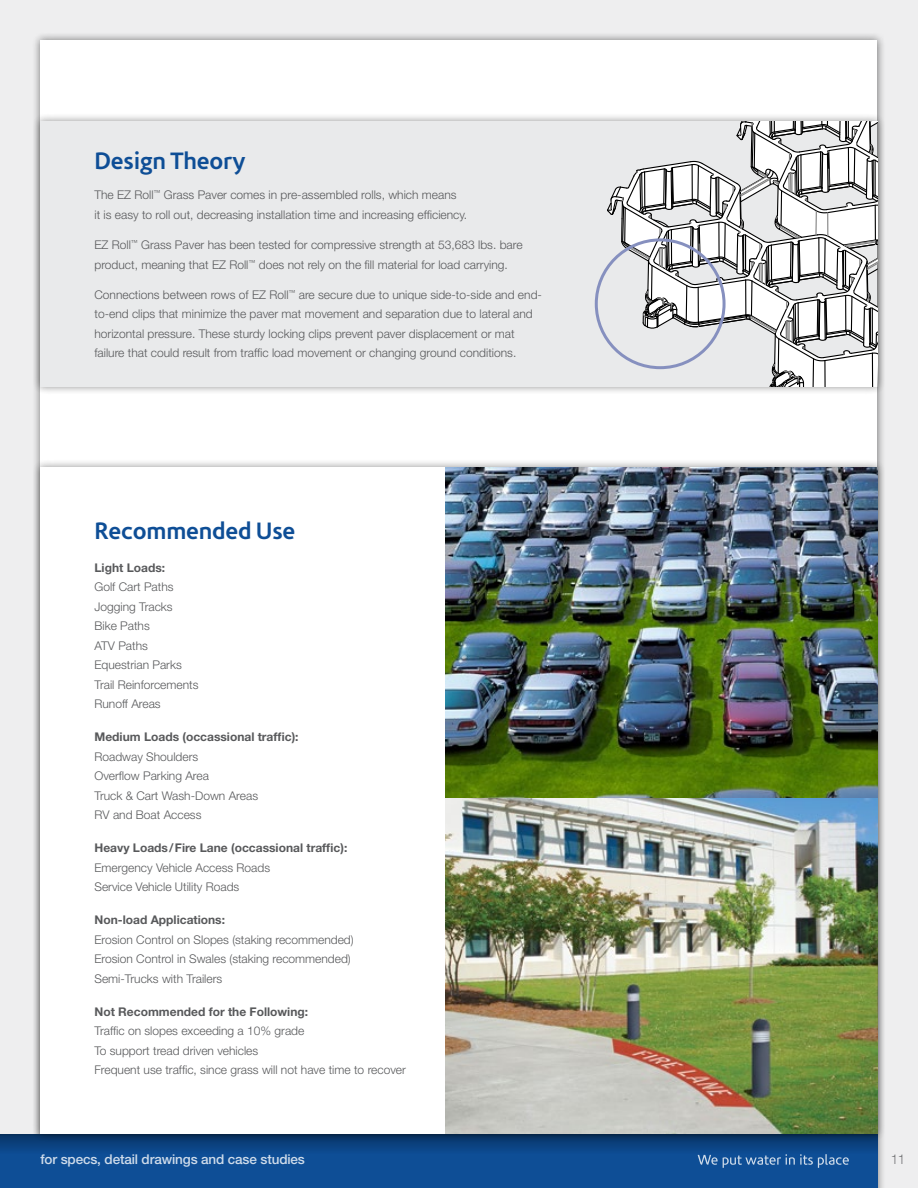
<style>
.page{position:relative;width:918px;height:1188px;background:#eeeeef}
.page>*{position:absolute;margin:0;border:0;box-sizing:border-box;transform-origin:0 0}
.t1{font:700 24px "Corisande";letter-spacing:-.01em;color:#0e4e96}
.t2{font:500 13.5px "Helvetica Neue LT";letter-spacing:-.01em;color:#fff}
.t3{font:300 13.5px "Helvetica Neue LT";color:#58595b}
.t4{font:300 12px/19.5px "Helvetica Neue LT";color:#58595b}
.t5{font:700 12px "Helvetica Neue LT";color:#58595b}
</style>
<div class="page">
<div style="left:40px;top:40px;width:838px;height:1148px;background:#fff"></div>
<div style="left:0;top:1134px;width:878px;height:54px;background:#0e4e96"></div>
<div style="left:0;top:1134px;width:878px;height:20px;background:#0c4485"></div>
<svg style="left:698px;top:1154px;width:151px;height:14px"></svg>
<div style="left:32px;top:459px;width:854px;height:683px;background:#000;opacity:.5"></div>
<div style="left:40px;top:468px;width:838px;height:666px;background:#fff"></div>
<img style="left:445px;top:468px;width:433px;height:330px">
<img style="left:445px;top:798px;width:433px;height:336px">
<div style="left:32px;top:113px;width:854px;height:282px;background:#000;opacity:.5"></div>
<div style="left:40px;top:122px;width:838px;height:265px;background:#e6e7e8"></div>
<svg style="left:606px;top:122px;width:274px;height:267px"></svg>
<div style="left:595px;top:238px;width:131px;height:131px;border:3px solid #8690bf;border-radius:50%"></div>
<h1 class="t1" style="left:94px;top:147px;width:152px">Design Theory</h1>
<p class="t4" style="left:94px;top:185px;width:374px">The EZ Roll<sup>™</sup> Grass Paver comes in pre-assembled rolls, which means<br>it is easy to roll out, decreasing installation time and increasing efficiency.</p>
<p class="t4" style="left:95px;top:235px;width:430px">EZ Roll<sup>™</sup> Grass Paver has been tested for compressive strength at 53,683 lbs. bare product, meaning that EZ Roll<sup>™</sup> does not rely on the fill material for load carrying.</p>
<p class="t4" style="left:95px;top:285px;width:449px">Connections between rows of EZ Roll<sup>™</sup> are secure due to unique side-to-side and end&shy;to-end clips that minimize the paver mat movement and separation due to lateral and horizontal pressure. These sturdy locking clips prevent paver displacement or mat failure that could result from traffic load movement or changing ground conditions.</p>
<h1 class="t1" style="left:94px;top:517px;width:203px">Recommended Use</h1>
<p class="t5" style="left:94px;top:560px;width:72px">Light Loads:</p>
<p class="t4" style="left:94px;top:577px;width:106px">Golf Cart Paths<br>Jogging Tracks<br>Bike Paths<br>ATV Paths<br>Equestrian Parks<br>Trail Reinforcements<br>Runoff Areas</p>
<p class="t5" style="left:94px;top:730px;width:206px">Medium Loads (occassional traffic):</p>
<p class="t4" style="left:94px;top:746px;width:165px">Roadway Shoulders<br>Overflow Parking Area<br>Truck &amp; Cart Wash-Down Areas<br>RV and Boat Access</p>
<p class="t5" style="left:94px;top:841px;width:254px">Heavy Loads/Fire Lane (occassional traffic):</p>
<p class="t4" style="left:94px;top:857px;width:177px">Emergency Vehicle Access Roads<br>Service Vehicle Utility Roads</p>
<p class="t5" style="left:94px;top:913px;width:132px">Non-load Applications:</p>
<p class="t4" style="left:94px;top:929px;width:261px">Erosion Control on Slopes (staking recommended)<br>Erosion Control in Swales (staking recommended)<br>Semi-Trucks with Trailers</p>
<p class="t5" style="left:94px;top:1004px;width:215px">Not Recommended for the Following:</p>
<p class="t4" style="left:94px;top:1021px;width:313px">Traffic on slopes exceeding a 10% grade<br>To support tread driven vehicles<br>Frequent use traffic, since grass will not have time to recover</p>
<p class="t2" style="left:40px;top:1151px;width:266px">for specs, detail drawings and case studies</p>
<p class="t3" style="left:890px;top:1151px;width:16px">11</p>
</div>
